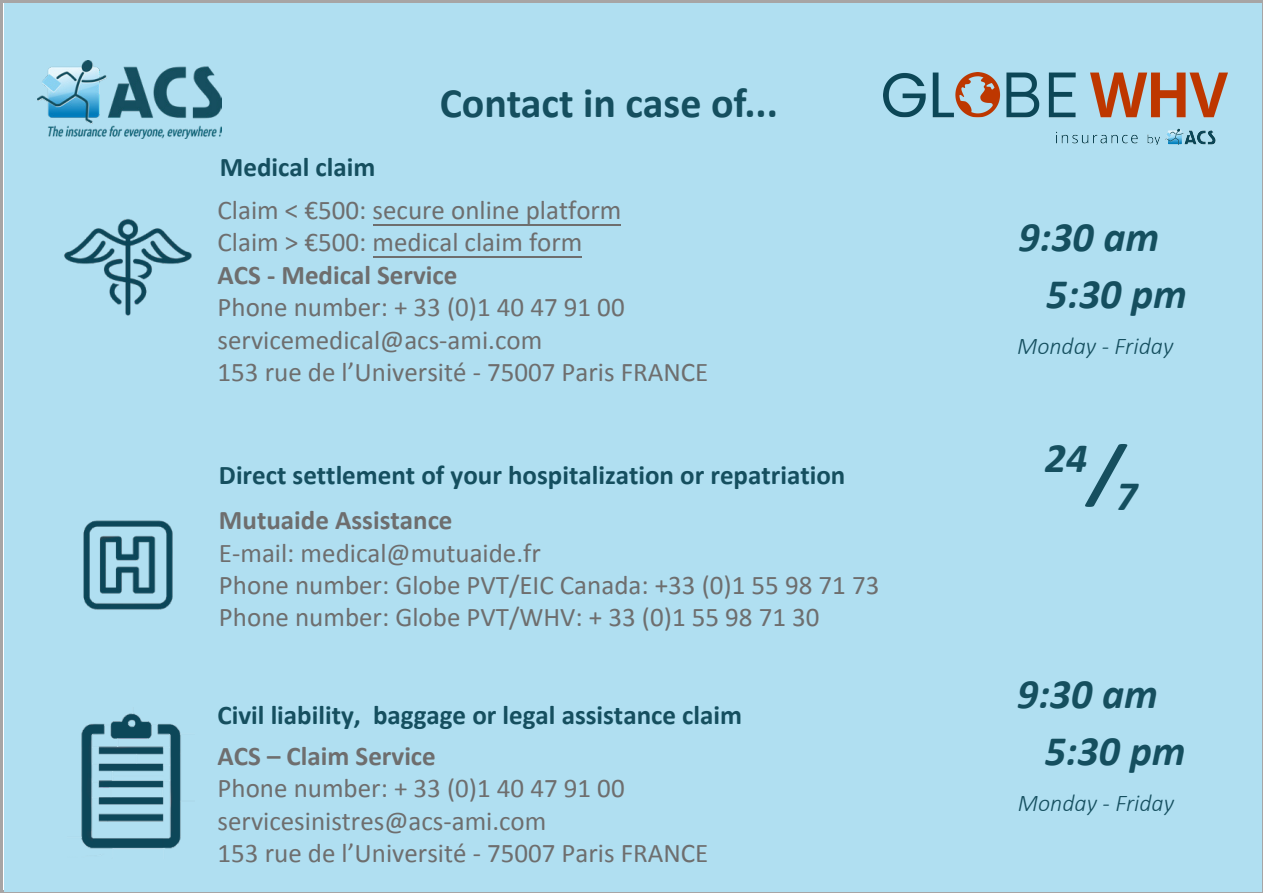
<style>
.page{position:relative;width:1263px;height:893px;background:#b0dff1}
.page>*{position:absolute;margin:0;border:0;box-sizing:border-box;transform-origin:0 0}
.t1{font:italic 700 72px "Calibri";color:#154f5f}
.t2{font:italic 700 42px "Calibri";color:#154f5f}
.t3{font:700 42px "Calibri";color:#154f5f}
.t4{font:27px/32.4px "Calibri";color:#6e6e6e}
.t5{font:700 27px/44.7px "Calibri";color:#154f5f}
.t6{font:italic 300 24px "Calibri";color:#154f5f}
.s1{font-weight:700;color:#154f5f}
.s2{font-weight:700}
.s3{color:#6e6e6e}
</style>
<div class="page">
<img style="left:38px;top:61px;width:183px;height:78px">
<img style="left:60px;top:211px;width:137px;height:112px">
<img style="left:77px;top:514px;width:99px;height:98px">
<img style="left:67px;top:707px;width:127px;height:152px">
<hr style="left:373px;top:224px;width:248px;height:1px;background:#6e6e6e">
<hr style="left:373px;top:256px;width:209px;height:2px;background:#6e6e6e">
<img style="left:883px;top:73px;width:344px;height:71px">
<p class="t3" style="left:440px;top:76px;width:340px">Contact in case of...</p>
<p class="t4" style="left:218px;top:144px;width:405px;line-height:43.2px"><span class="s1">Medical claim<br></span>Claim &lt; €500: secure online platform</p>
<p class="t4" style="left:218px;top:226px;width:492px">Claim &gt; €500: medical claim form<br><span class="s2">ACS - Medical Service<br></span>Phone number: + 33 (0)1 40 47 91 00 servicemedical@acs-ami.com<br>153 rue de l’Université - 75007 Paris FRANCE</p>
<p class="t5" style="left:219px;top:453px;width:628px">Direct settlement of your hospitalization or repatriation<br><span class="s3">Mutuaide Assistance</span></p>
<p class="t4" style="left:219px;top:536px;width:662px">E-mail: medical@mutuaide.fr<br>Phone number: Globe PVT/EIC Canada: +33 (0)1 55 98 71 73<br>Phone number: Globe PVT/WHV: + 33 (0)1 55 98 71 30</p>
<p class="t5" style="left:218px;top:694px;width:526px;line-height:41.1px">Civil liability, baggage or legal assistance claim<br><span class="s3">ACS – Claim Service</span></p>
<p class="t4" style="left:218px;top:771px;width:492px">Phone number: + 33 (0)1 40 47 91 00 servicesinistres@acs-ami.com<br>153 rue de l’Université - 75007 Paris FRANCE</p>
<p class="t2" style="left:1018px;top:210px;width:142px">9:30 am</p>
<p class="t2" style="left:1046px;top:267px;width:142px">5:30 pm</p>
<p class="t6" style="left:1017px;top:331px;width:158px">Monday - Friday</p>
<p class="t2" style="left:1045px;top:432px;width:44px">24</p>
<p class="t1" style="left:1090px;top:427px;width:33px">/</p>
<p class="t2" style="left:1116px;top:469px;width:23px">7</p>
<p class="t2" style="left:1017px;top:667px;width:142px">9:30 am</p>
<p class="t2" style="left:1045px;top:724px;width:142px">5:30 pm</p>
<p class="t6" style="left:1018px;top:788px;width:158px">Monday - Friday</p>
</div>
